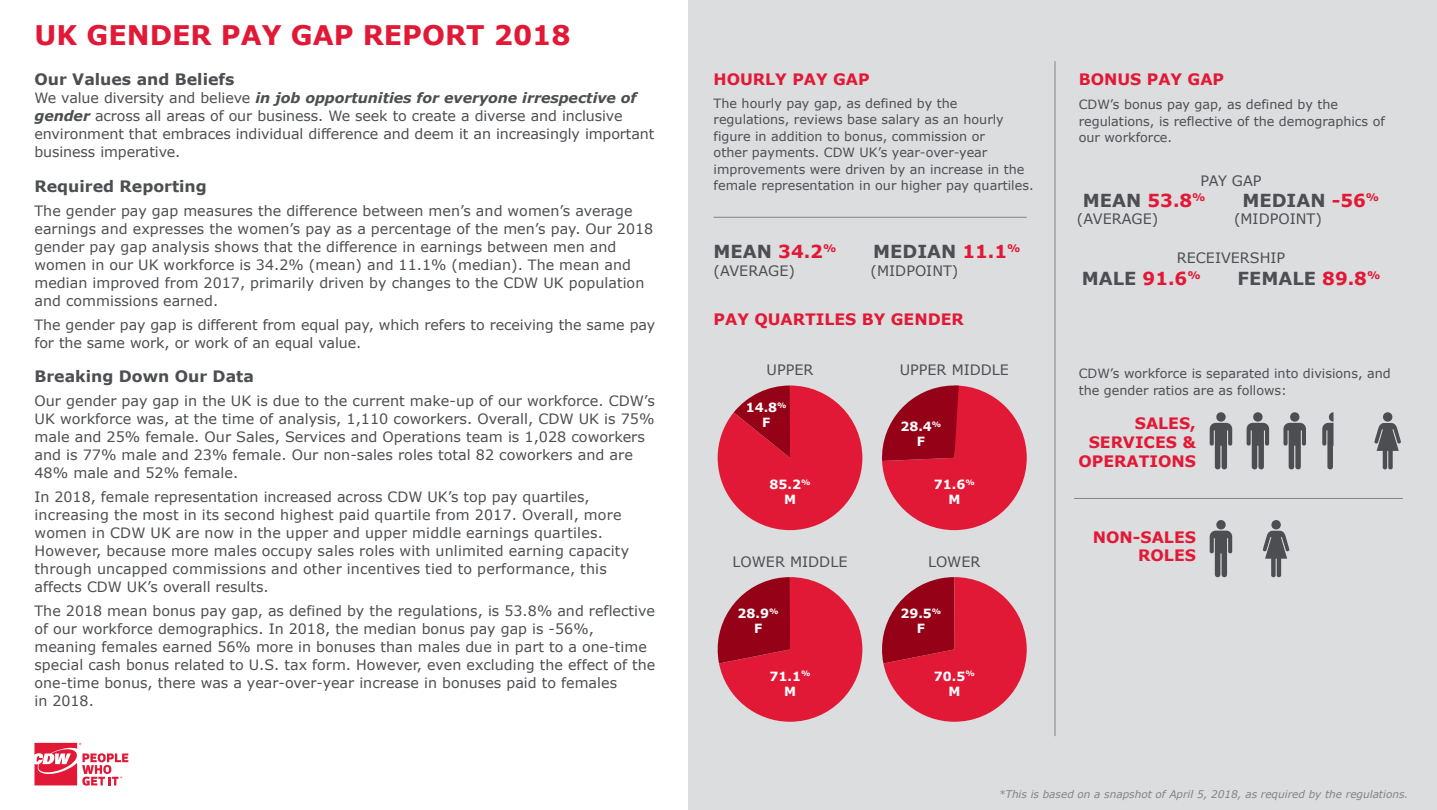
<style>
.page{position:relative;width:1437px;height:810px;background:#fff}
.page>*{position:absolute;margin:0;border:0;box-sizing:border-box;transform-origin:0 0}
.t1{font:700 27px "Verdana";color:#e21936}
.t2{font:700 18px "Verdana";color:#4d4e52}
.t3{font:700 15.75px/18.9px "Verdana";color:#e21936;text-align:right}
.t4{font:700 15.75px "Verdana";color:#4d4e52}
.t5{font:14.4px "Verdana";color:#4d4e52}
.t6{font:14.25px/18px "Verdana";letter-spacing:.005em;color:#4d4e52}
.t7{font:12.75px/16.5px "Verdana";color:#4d4e52}
.t8{font:700 12.6px/15.1px "Verdana";color:#fff;text-align:center}
.t9{font:italic 10.5px "Verdana";color:#838383}
.s1{font-weight:700;font-style:italic}
.s2{color:#e21936}
</style>
<div class="page">
<div style="left:688px;top:0;width:748px;height:810px;background:#dcddde"></div>
<svg style="left:34px;top:743px;width:94px;height:43px"></svg>
<svg style="left:882px;top:577px;width:144px;height:145px"></svg>
<svg style="left:717px;top:577px;width:145px;height:145px"></svg>
<svg style="left:882px;top:385px;width:144px;height:145px"></svg>
<hr style="left:1054px;top:61px;width:1px;height:675px;background:#838383">
<hr style="left:1074px;top:498px;width:328px;height:1px;background:#838383">
<hr style="left:713px;top:217px;width:313px;height:1px;background:#838383">
<svg style="left:717px;top:385px;width:145px;height:145px"></svg>
<svg style="left:1374px;top:412px;width:26px;height:57px"></svg>
<svg style="left:1262px;top:520px;width:27px;height:57px"></svg>
<svg style="left:1209px;top:412px;width:23px;height:57px"></svg>
<svg style="left:1246px;top:412px;width:23px;height:57px"></svg>
<svg style="left:1283px;top:412px;width:22px;height:57px"></svg>
<svg style="left:1322px;top:412px;width:11px;height:57px"></svg>
<svg style="left:1209px;top:520px;width:23px;height:57px"></svg>
<h1 class="t1" style="left:34px;top:18px;width:537px">UK GENDER PAY GAP REPORT 2018</h1>
<p class="t4" style="left:34px;top:69px;width:201px">Our Values and Beliefs</p>
<p class="t6" style="left:34px;top:89px;width:621px">We value diversity and believe <span class="s1">in job opportunities for everyone irrespective of gender</span> across all areas of our business. We seek to create a diverse and inclusive environment that embraces individual difference and deem it an increasingly important business imperative.</p>
<p class="t4" style="left:34px;top:176px;width:174px">Required Reporting</p>
<p class="t6" style="left:34px;top:202px;width:620px">The gender pay gap measures the difference between men’s and women’s average earnings and expresses the women’s pay as a percentage of the men’s pay. Our 2018 gender pay gap analysis shows that the difference in earnings between men and women in our UK workforce is 34.2% (mean) and 11.1% (median). The mean and median improved from 2017, primarily driven by changes to the CDW UK population and commissions earned.</p>
<p class="t6" style="left:34px;top:316px;width:622px">The gender pay gap is different from equal pay, which refers to receiving the same pay for the same work, or work of an equal value.</p>
<p class="t4" style="left:34px;top:366px;width:221px">Breaking Down Our Data</p>
<p class="t6" style="left:34px;top:392px;width:622px">Our gender pay gap in the UK is due to the current make-up of our workforce. CDW’s UK workforce was, at the time of analysis, 1,110 coworkers. Overall, CDW UK is 75% male and 25% female. Our Sales, Services and Operations team is 1,028 coworkers and is 77% male and 23% female. Our non-sales roles total 82 coworkers and are 48% male and 52% female.</p>
<p class="t6" style="left:34px;top:488px;width:596px">In 2018, female representation increased across CDW UK’s top pay quartiles, increasing the most in its second highest paid quartile from 2017. Overall, more women in CDW UK are now in the upper and upper middle earnings quartiles.<br>However, because more males occupy sales roles with unlimited earning capacity through uncapped commissions and other incentives tied to performance, this affects CDW UK’s overall results.</p>
<p class="t6" style="left:34px;top:602px;width:622px">The 2018 mean bonus pay gap, as defined by the regulations, is 53.8% and reflective of our workforce demographics. In 2018, the median bonus pay gap is -56%, meaning females earned 56% more in bonuses than males due in part to a one-time special cash bonus related to U.S. tax form. However, even excluding the effect of the one-time bonus, there was a year-over-year increase in bonuses paid to females<br>in 2018.</p>
<p class="t3" style="left:713px;top:70px;width:158px">HOURLY PAY GAP</p>
<p class="t7" style="left:713px;top:95px;width:321px">The hourly pay gap, as defined by the regulations, reviews base salary as an hourly figure in addition to bonus, commission or<br>other payments. CDW UK’s year-over-year improvements were driven by an increase in the female representation in our higher pay quartiles.</p>
<p class="t2" style="left:713px;top:240px;width:124px">MEAN <span class="s2">34.2</span><sup>%</sup></p>
<p class="t2" style="left:873px;top:240px;width:149px">MEDIAN <span class="s2">11.1</span><sup>%</sup></p>
<p class="t5" style="left:713px;top:261px;width:83px">(AVERAGE)</p>
<p class="t5" style="left:870px;top:261px;width:89px">(MIDPOINT)</p>
<p class="t3" style="left:713px;top:310px;width:252px">PAY QUARTILES BY GENDER</p>
<p class="t5" style="left:766px;top:361px;width:48px">UPPER</p>
<p class="t5" style="left:899px;top:361px;width:111px">UPPER MIDDLE</p>
<p class="t8" style="left:745px;top:400px;width:42px">14.8<sup>%<br></sup>F</p>
<p class="t8" style="left:769px;top:477px;width:42px">85.2<sup>%<br></sup>M</p>
<p class="t8" style="left:900px;top:419px;width:42px">28.4<sup>%<br></sup>F</p>
<p class="t8" style="left:934px;top:477px;width:42px">71.6<sup>%<br></sup>M</p>
<p class="t5" style="left:732px;top:552px;width:116px">LOWER MIDDLE</p>
<p class="t5" style="left:928px;top:552px;width:54px">LOWER</p>
<p class="t8" style="left:737px;top:606px;width:42px">28.9<sup>%<br></sup>F</p>
<p class="t8" style="left:769px;top:669px;width:42px">71.1<sup>%<br></sup>M</p>
<p class="t8" style="left:900px;top:606px;width:42px">29.5<sup>%<br></sup>F</p>
<p class="t8" style="left:934px;top:669px;width:42px">70.5<sup>%<br></sup>M</p>
<p class="t3" style="left:1078px;top:70px;width:147px">BONUS PAY GAP</p>
<p class="t7" style="left:1078px;top:96px;width:308px">CDW’s bonus pay gap, as defined by the regulations, is reflective of the demographics of our workforce.</p>
<p class="t5" style="left:1200px;top:171px;width:63px">PAY GAP</p>
<p class="t2" style="left:1083px;top:189px;width:124px">MEAN <span class="s2">53.8</span><sup>%</sup></p>
<p class="t2" style="left:1242px;top:189px;width:138px">MEDIAN <span class="s2">-56</span><sup>%</sup></p>
<p class="t5" style="left:1077px;top:210px;width:83px">(AVERAGE)</p>
<p class="t5" style="left:1234px;top:210px;width:89px">(MIDPOINT)</p>
<p class="t5" style="left:1176px;top:249px;width:110px">RECEIVERSHIP</p>
<p class="t2" style="left:1081px;top:266px;width:120px">MALE <span class="s2">91.6</span><sup>%</sup></p>
<p class="t2" style="left:1237px;top:266px;width:144px">FEMALE <span class="s2">89.8</span><sup>%</sup></p>
<p class="t7" style="left:1078px;top:365px;width:313px">CDW’s workforce is separated into divisions, and the gender ratios are as follows:</p>
<p class="t3" style="left:1078px;top:414px;width:119px">SALES,<br>SERVICES &amp;<br>OPERATIONS</p>
<p class="t3" style="left:1092px;top:528px;width:105px">NON-SALES<br>ROLES</p>
<p class="t9" style="left:998px;top:788px;width:411px">*This is based on a snapshot of April 5, 2018, as required by the regulations.</p>
</div>
